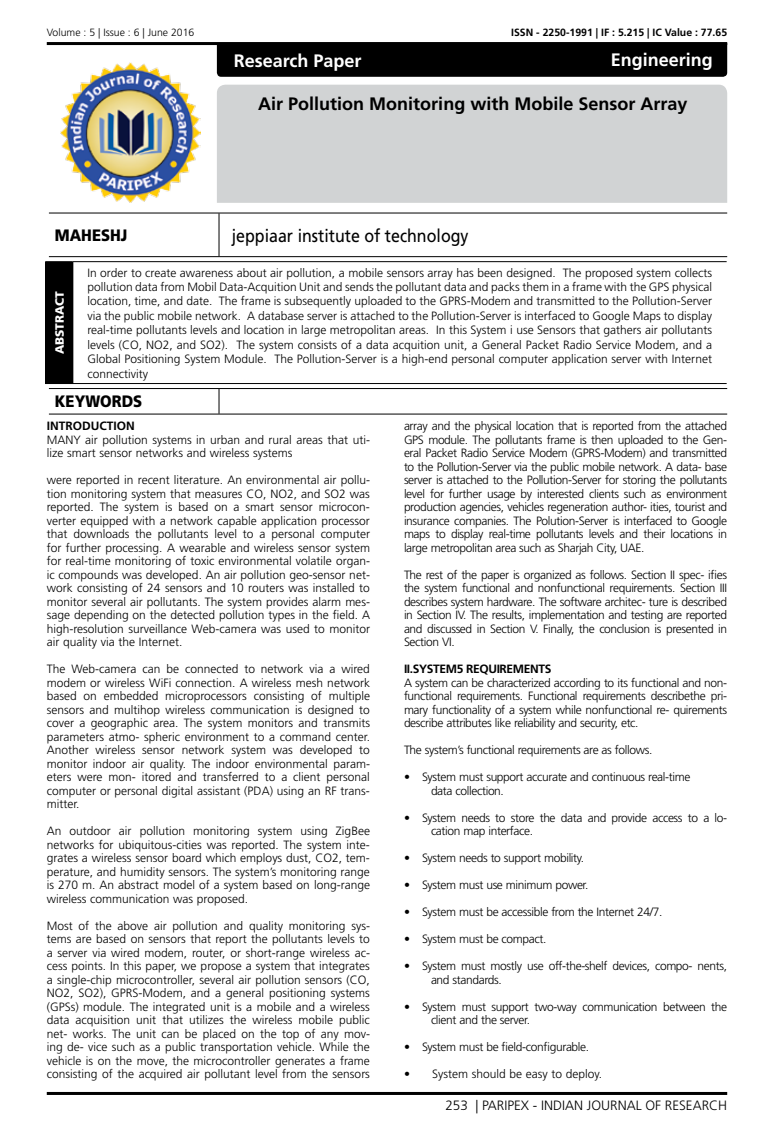
<style>
.page{position:relative;width:774px;height:1136px;background:#fff}
.page>*{position:absolute;margin:0;border:0;box-sizing:border-box;transform-origin:0 0}
.t1{font:700 18px "Frutiger LT Std";color:#000}
.t2{font:18px "Frutiger LT Std";color:#000;scale:.89 1}
.t3{font:700 18px "Frutiger LT Std";color:#fff}
.t4{font:900 16.5px "Frutiger LT Std";color:#000;scale:.9 1}
.t5{font:300 13.5px "Frutiger LT Std";color:#000}
.t6{font:300 12px/13.5px "Frutiger LT Std";letter-spacing:-.03em;color:#000;text-align:justify}
.t7{font:300 12px/13.5px "Frutiger LT Std";color:#000}
.t8{font:700 12px "Frutiger LT Std";letter-spacing:-.03em;color:#000}
.t9{font:700 12px "Frutiger LT Std";color:#000}
.t10{font:900 12px "Frutiger LT Std";color:#fff}
.t11{font:700 10.5px "Frutiger LT Std";color:#000}
.t12{font:300 10.5px "Frutiger LT Std";color:#000}
</style>
<div class="page">
<hr style="left:47px;top:42px;width:680px;height:3px;background:#000">
<hr style="left:47px;top:1091px;width:680px;height:3px;background:#000">
<div style="left:217px;top:85px;width:510px;height:118px;background:#d1d3d4"></div>
<div style="left:217px;top:45px;width:510px;height:32px;background:#000"></div>
<img style="left:61px;top:63px;width:139px;height:140px">
<hr style="left:49px;top:213px;width:170px;height:1px;background:#000">
<hr style="left:219px;top:213px;width:508px;height:1px;background:#000">
<hr style="left:219px;top:213px;width:1px;height:43px;background:#000">
<hr style="left:49px;top:256px;width:170px;height:1px;background:#000">
<hr style="left:219px;top:256px;width:508px;height:1px;background:#000">
<hr style="left:49px;top:388px;width:170px;height:1px;background:#000">
<hr style="left:219px;top:388px;width:508px;height:1px;background:#000">
<svg style="left:219px;top:389px;width:1px;height:24px"></svg>
<hr style="left:49px;top:413px;width:170px;height:1px;background:#000">
<hr style="left:219px;top:413px;width:508px;height:1px;background:#000">
<div style="left:46px;top:261px;width:27px;height:122px;background:#000"></div>
<hr style="left:45px;top:262px;width:1px;height:121px;background:#000">
<svg style="left:45px;top:261px;width:28px;height:1px"></svg>
<hr style="left:73px;top:261px;width:654px;height:1px;background:#000">
<svg style="left:45px;top:383px;width:28px;height:1px"></svg>
<hr style="left:73px;top:383px;width:654px;height:1px;background:#000">
<p class="t12" style="left:47px;top:27px;width:149px">Volume : 5 | Issue : 6 | June 2016</p>
<p class="t11" style="left:511px;top:27px;width:217px">ISSN - 2250-1991 | IF : 5.215 | IC Value : 77.65</p>
<h1 class="t3" style="left:611px;top:49px;width:104px">Engineering</h1>
<h1 class="t3" style="left:234px;top:50px;width:129px">Research Paper</h1>
<h1 class="t1" style="left:258px;top:93px;width:431px">Air Pollution Monitoring with Mobile Sensor Array</h1>
<h2 class="t4" style="left:55px;top:225px;width:82px">MAHESHJ</h2>
<h1 class="t2" style="left:232px;top:225px;width:268px">jeppiaar institute of technology</h1>
<p class="t10" style="left:52px;top:354px;width:65px;rotate:-90deg">ABSTRACT</p>
<p class="t6" style="left:87px;top:265px;width:626px;line-height:14.4px">In order to create awareness about air pollution, a mobile sensors array has been designed. The proposed system collects pollution data from Mobil Data-Acquition Unit and sends the pollutant data and packs them in a frame with the GPS physical location, time, and date. The frame is subsequently uploaded to the GPRS-Modem and transmitted to the Pollution-Server via the public mobile network. A database server is attached to the Pollution-Server is interfaced to Google Maps to display real-time pollutants levels and location in large metropolitan areas. In this System i use Sensors that gathers air pollutants levels (CO, NO2, and SO2). The system consists of a data acquition unit, a General Packet Radio Service Modem, and a Global Positioning System Module. The Pollution-Server is a high-end personal computer application server with Internet connectivity</p>
<h2 class="t4" style="left:55px;top:391px;width:99px">KEYWORDS</h2>
<p class="t9" style="left:47px;top:419px;width:90px">INTRODUCTION</p>
<p class="t7" style="left:47px;top:433px;width:325px">MANY air pollution systems in urban and rural areas that uti&shy;lize smart sensor networks and wireless systems</p>
<p class="t6" style="left:47px;top:473px;width:325px">were reported in recent literature. An environmental air pollu&shy;tion monitoring system that measures CO, NO2, and SO2 was reported. The system is based on a smart sensor microcon&shy;verter equipped with a network capable application processor that downloads the pollutants level to a personal computer for further processing. A wearable and wireless sensor system for real-time monitoring of toxic environmental volatile organ&shy;ic compounds was developed. An air pollution geo-sensor net&shy;work consisting of 24 sensors and 10 routers was installed to monitor several air pollutants. The system provides alarm mes&shy;sage depending on the detected pollution types in the field. A high-resolution surveillance Web-camera was used to monitor air quality via the Internet.</p>
<p class="t6" style="left:47px;top:662px;width:325px">The Web-camera can be connected to network via a wired modem or wireless WiFi connection. A wireless mesh network based on embedded microprocessors consisting of multiple sensors and multihop wireless communication is designed to cover a geographic area. The system monitors and transmits parameters atmo- spheric environment to a command center.<br>Another wireless sensor network system was developed to monitor indoor air quality. The indoor environmental param&shy;eters were mon- itored and transferred to a client personal computer or personal digital assistant (PDA) using an RF trans&shy;mitter.</p>
<p class="t6" style="left:47px;top:824px;width:325px">An outdoor air pollution monitoring system using ZigBee networks for ubiquitous-cities was reported. The system inte&shy;grates a wireless sensor board which employs dust, CO2, tem&shy;perature, and humidity sensors. The system’s monitoring range is 270 m. An abstract model of a system based on long-range wireless communication was proposed.</p>
<p class="t6" style="left:47px;top:919px;width:325px">Most of the above air pollution and quality monitoring sys&shy;tems are based on sensors that report the pollutants levels to a server via wired modem, router, or short-range wireless ac&shy;cess points. In this paper, we propose a system that integrates a single-chip microcontroller, several air pollution sensors (CO, NO2, SO2), GPRS-Modem, and a general positioning systems (GPSs) module. The integrated unit is a mobile and a wireless data acquisition unit that utilizes the wireless mobile public net- works. The unit can be placed on the top of any mov&shy;ing de- vice such as a public transportation vehicle. While the vehicle is on the move, the microcontroller generates a frame consisting of the acquired air pollutant level from the sensors</p>
<p class="t6" style="left:404px;top:419px;width:325px">array and the physical location that is reported from the attached GPS module. The pollutants frame is then uploaded to the Gen&shy;eral Packet Radio Service Modem (GPRS-Modem) and transmitted to the Pollution-Server via the public mobile network. A data- base server is attached to the Pollution-Server for storing the pollutants level for further usage by interested clients such as environment production agencies, vehicles regeneration author- ities, tourist and insurance companies. The Polution-Server is interfaced to Google maps to display real-time pollutants levels and their locations in large metropolitan area such as Sharjah City, UAE.</p>
<p class="t6" style="left:404px;top:568px;width:325px">The rest of the paper is organized as follows. Section II spec- ifies the system functional and nonfunctional requirements. Section III describes system hardware. The software architec- ture is described in Section IV. The results, implementation and testing are reported and discussed in Section V. Finally, the conclusion is presented in Section VI.</p>
<p class="t8" style="left:404px;top:662px;width:149px">II.SYSTEM5 REQUIREMENTS</p>
<p class="t6" style="left:404px;top:676px;width:325px">A system can be characterized according to its functional and non&shy;functional requirements. Functional requirements describethe pri&shy;mary functionality of a system while nonfunctional re- quirements describe attributes like reliability and security, etc.</p>
<p class="t6" style="left:404px;top:743px;width:250px">The system’s functional requirements are as follows.</p>
<p class="t6" style="left:431px;top:770px;width:261px;text-indent:-27px">• System must support accurate and continuous real-time data collection.</p>
<p class="t6" style="left:431px;top:811px;width:298px;text-indent:-27px">• System needs to store the data and provide access to a lo&shy;cation map interface.</p>
<p class="t6" style="left:404px;top:851px;width:182px">• System needs to support mobility.</p>
<p class="t6" style="left:404px;top:878px;width:186px">• System must use minimum power.</p>
<p class="t6" style="left:404px;top:905px;width:260px">• System must be accessible from the Internet 24/7.</p>
<p class="t6" style="left:404px;top:932px;width:144px">• System must be compact.</p>
<p class="t6" style="left:431px;top:959px;width:298px;text-indent:-27px">• System must mostly use off-the-shelf devices, compo- nents, and standards.</p>
<p class="t6" style="left:431px;top:1000px;width:298px;text-indent:-27px">• System must support two-way communication between the client and the server.</p>
<p class="t6" style="left:404px;top:1040px;width:187px">• System must be field-configurable.</p>
<p class="t7" style="left:404px;top:1067px;width:199px">• System should be easy to deploy.</p>
<p class="t5" style="left:445px;top:1097px;width:283px">253 | PARIPEX - INDIAN JOURNAL OF RESEARCH</p>
</div>
